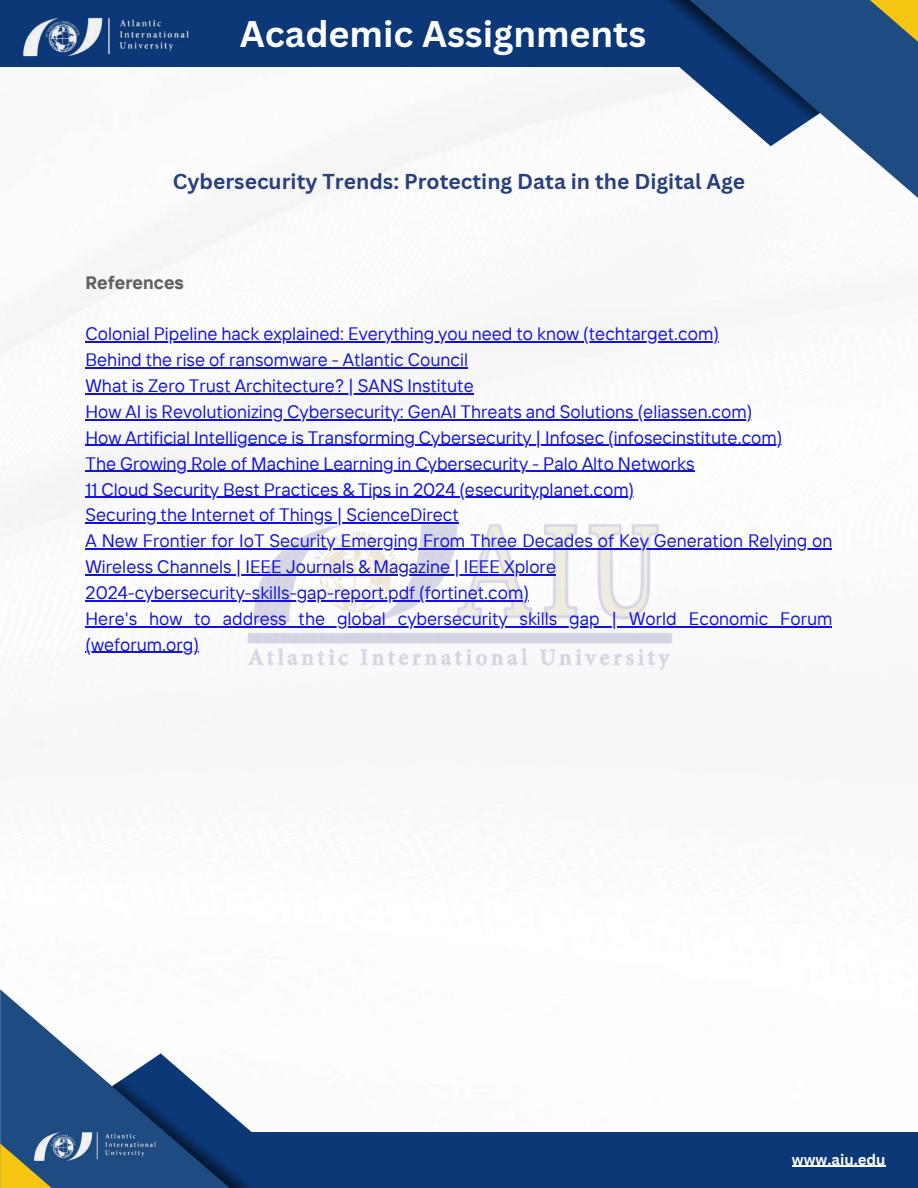
<style>
.page{position:relative;width:918px;height:1188px;background:#fff}
.page>*{position:absolute;margin:0;border:0;box-sizing:border-box;transform-origin:0 0}
.t1{font:700 36px "Canva Sans";color:#fff}
.t2{font:700 24px "Canva Sans";color:#fff}
.t3{font:700 21px "Canva Sans";color:#28407b}
.t4{font:18px/25.8px "TT Interphases";color:#1112dd}
.t5{font:700 18px "TT Interphases";color:#606060}
.t6{font:700 15px "Canva Sans";color:#fff}
</style>
<div class="page">
<img style="left:0;top:66px;width:895px;height:604px">
<img style="left:240px;top:518px;width:439px;height:151px">
<div style="left:0;top:0;width:699px;height:66px;background:#0c3877"></div>
<svg style="left:648px;top:0;width:270px;height:211px"></svg>
<svg style="left:828px;top:0;width:90px;height:55px;background:#4a646b"></svg>
<svg style="left:560px;top:0;width:260px;height:146px"></svg>
<img style="left:20px;top:17px;width:172px;height:50px">
<div style="left:175px;top:1132px;width:743px;height:56px;background:#0c3877"></div>
<svg style="left:0;top:989px;width:112px;height:199px;fill:#1e4b82"></svg>
<svg style="left:0;top:1143px;width:104px;height:45px;background:#757c55"></svg>
<svg style="left:112px;top:1053px;width:140px;height:135px"></svg>
<img style="left:31px;top:1124px;width:127px;height:44px">
<hr style="left:85px;top:341px;width:634px;height:2px;background:#1112dd">
<hr style="left:85px;top:367px;width:383px;height:1px;background:#1112dd">
<hr style="left:85px;top:393px;width:389px;height:1px;background:#1112dd">
<hr style="left:85px;top:419px;width:667px;height:1px;background:#1112dd">
<hr style="left:85px;top:445px;width:697px;height:1px;background:#1112dd">
<hr style="left:85px;top:471px;width:610px;height:1px;background:#1112dd">
<hr style="left:85px;top:497px;width:549px;height:1px;background:#1112dd">
<hr style="left:85px;top:523px;width:374px;height:1px;background:#1112dd">
<hr style="left:85px;top:548px;width:747px;height:2px;background:#1112dd">
<hr style="left:85px;top:574px;width:471px;height:1px;background:#1112dd">
<hr style="left:85px;top:600px;width:444px;height:1px;background:#1112dd">
<hr style="left:85px;top:626px;width:747px;height:1px;background:#1112dd">
<hr style="left:85px;top:652px;width:114px;height:1px;background:#1112dd">
<hr style="left:792px;top:1166px;width:94px;height:1px;background:#fff">
<h2 class="t2" style="left:331px;top:8px;width:296px">AIU Student Publications</h2>
<h1 class="t1" style="left:240px;top:9px;width:408px">Academic Assignments</h1>
<p class="t3" style="left:173px;top:166px;width:574px">Cybersecurity Trends: Protecting Data in the Digital Age</p>
<p class="t5" style="left:85px;top:271px;width:100px">References</p>
<p class="t4" style="left:85px;top:321px;width:749px">Colonial Pipeline hack explained: Everything you need to know (techtarget.com)<br>Behind the rise of ransomware - Atlantic Council<br>What is Zero Trust Architecture? | SANS Institute<br>How AI is Revolutionizing Cybersecurity: GenAI Threats and Solutions (eliassen.com)<br>How Artificial Intelligence is Transforming Cybersecurity | Infosec (infosecinstitute.com)<br>The Growing Role of Machine Learning in Cybersecurity - Palo Alto Networks<br>11 Cloud Security Best Practices &amp; Tips in 2024 (esecurityplanet.com)<br>Securing the Internet of Things | ScienceDirect<br>A New Frontier for IoT Security Emerging From Three Decades of Key Generation Relying on Wireless Channels | IEEE Journals &amp; Magazine | IEEE Xplore 2024-cybersecurity-skills-gap-report.pdf (fortinet.com)<br>Here's how to address the global cybersecurity skills gap | World Economic Forum (weforum.org)</p>
<p class="t6" style="left:792px;top:1149px;width:95px">www.aiu.edu</p>
</div>
